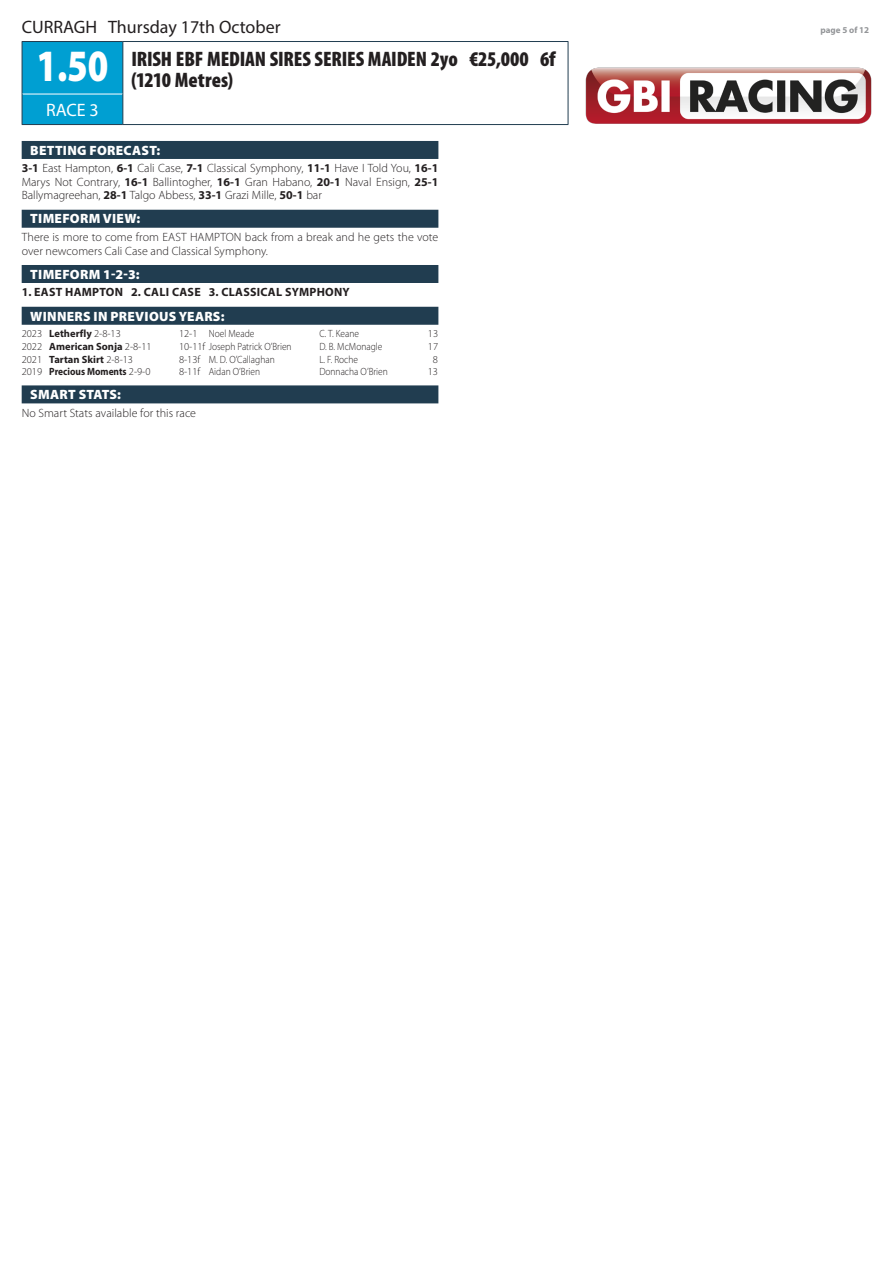
<style>
.page{position:relative;width:893px;height:1263px;background:#fff}
.page>*{position:absolute;margin:0;border:0;box-sizing:border-box;transform-origin:0 0}
.RaceTime{font:900 45px "Myriad Pro";color:#fff;scale:.8 1}
.RaceTitle{font:900 condensed 21px/21px "Myriad Pro";letter-spacing:-.01em;color:#231f20}
.CourseDate{font:18px "Myriad Pro";color:#231f20}
.RaceNumber{font:18px "Myriad Pro";color:#fff}
.SubHead{font:900 13.5px "Myriad Pro";letter-spacing:.02em;color:#fff}
.Betting{font:300 12px/13.5px "Myriad Pro";color:#231f20;text-align:justify}
.TFView{font:300 12px/13.5px "Myriad Pro";letter-spacing:.005em;color:#231f20}
.Timeform123{font:700 12px "Myriad Pro";letter-spacing:.02em;color:#231f20}
.BlankSmartStats{font:300 12px "Myriad Pro";letter-spacing:.005em;color:#231f20}
.PreviousWinners{font:300 10.5px "Myriad Pro";color:#231f20}
.PreviousWinners-2{font:300 10.5px "Myriad Pro";color:#231f20;scale:.9 1}
.PreviousWinners-3{font:700 10.5px "Myriad Pro";color:#231f20}
.PreviousWinners-4{font:700 10.5px "Myriad Pro";color:#231f20;scale:.9 1}
.t1{font:700 9px "Myriad Pro";color:#939598}
.s1{font-weight:700}
.s2{font-weight:300}
</style>
<div class="page">
<img style="left:585px;top:67px;width:287px;height:57px">
<div style="left:22px;top:141px;width:416px;height:18px;background:#213d50"></div>
<div style="left:22px;top:210px;width:416px;height:18px;background:#213d50"></div>
<div style="left:22px;top:265px;width:416px;height:18px;background:#213d50"></div>
<div style="left:22px;top:307px;width:416px;height:18px;background:#213d50"></div>
<div style="left:22px;top:385px;width:416px;height:18px;background:#213d50"></div>
<div style="left:23px;top:42px;width:99px;height:82px;background:#009fd2"></div>
<hr style="left:22px;top:41px;width:101px;height:1px;background:#213d50">
<hr style="left:22px;top:42px;width:1px;height:52px;background:#213d50">
<hr style="left:123px;top:41px;width:445px;height:1px;background:#213d50">
<hr style="left:122px;top:42px;width:1px;height:52px;background:#213d50">
<hr style="left:568px;top:42px;width:1px;height:52px;background:#213d50">
<hr style="left:568px;top:94px;width:1px;height:30px;background:#213d50">
<hr style="left:123px;top:124px;width:445px;height:1px;background:#213d50">
<hr style="left:22px;top:94px;width:100px;height:1px;background:#fff">
<hr style="left:22px;top:94px;width:1px;height:30px;background:#213d50">
<hr style="left:122px;top:94px;width:1px;height:30px;background:#213d50">
<hr style="left:22px;top:124px;width:101px;height:1px;background:#213d50">
<p class="CourseDate" style="left:22px;top:15px;width:260px">CURRAGH Thursday 17th October</p>
<p class="RaceTime" style="left:36px;top:36px;width:92px">1.50</p>
<p class="RaceTitle" style="left:131px;top:48px;width:426px">IRISH EBF MEDIAN SIRES SERIES MAIDEN 2yo €25,000 6f (1210 Metres)</p>
<p class="RaceNumber" style="left:46px;top:99px;width:54px">RACE 3</p>
<p class="SubHead" style="left:30px;top:141px;width:132px">BETTING FORECAST:</p>
<p class="Betting" style="left:22px;top:162px;width:418px"><span class="s1">3-1</span> East Hampton, <span class="s1">6-1</span> Cali Case, <span class="s1">7-1</span> Classical Symphony, <span class="s1">11-1</span> Have I Told You, <span class="s1">16-1<br></span>Marys Not Contrary, <span class="s1">16-1</span> Ballintogher, <span class="s1">16-1</span> Gran Habano, <span class="s1">20-1</span> Naval Ensign, <span class="s1">25-1<br></span>Ballymagreehan, <span class="s1">28-1</span> Talgo Abbess, <span class="s1">33-1</span> Grazi Mille, <span class="s1">50-1</span> bar</p>
<p class="SubHead" style="left:30px;top:210px;width:111px">TIMEFORM VIEW:</p>
<p class="TFView" style="left:22px;top:230px;width:418px">There is more to come from EAST HAMPTON back from a break and he gets the vote over newcomers Cali Case and Classical Symphony.</p>
<p class="SubHead" style="left:30px;top:265px;width:111px">TIMEFORM 1-2-3:</p>
<p class="Timeform123" style="left:22px;top:285px;width:329px">1. EAST HAMPTON 2. CALI CASE 3. CLASSICAL SYMPHONY</p>
<p class="SubHead" style="left:30px;top:307px;width:196px">WINNERS IN PREVIOUS YEARS:</p>
<p class="PreviousWinners" style="left:22px;top:328px;width:101px">2023 <span class="s1">Letherfly</span> 2-8-13</p>
<p class="PreviousWinners" style="left:179px;top:328px;width:77px">12-1 Noel Meade</p>
<p class="PreviousWinners-2" style="left:319px;top:328px;width:46px">C. T. Keane</p>
<p class="PreviousWinners" style="left:428px;top:328px;width:12px">13</p>
<p class="PreviousWinners-3" style="left:22px;top:340px;width:131px"><span class="s2">2022</span> American Sonja <span class="s2">2-8-11</span></p>
<p class="PreviousWinners" style="left:179px;top:340px;width:114px">10-11f Joseph Patrick O’Brien</p>
<p class="PreviousWinners-2" style="left:319px;top:340px;width:72px">D. B. McMonagle</p>
<p class="PreviousWinners" style="left:428px;top:340px;width:12px">17</p>
<p class="PreviousWinners-3" style="left:22px;top:352px;width:113px"><span class="s2">2021</span> Tartan Skirt <span class="s2">2-8-13</span></p>
<p class="PreviousWinners" style="left:179px;top:353px;width:97px">8-13f M. D. O’Callaghan</p>
<p class="PreviousWinners-2" style="left:319px;top:353px;width:45px">L. F. Roche</p>
<p class="PreviousWinners" style="left:433px;top:353px;width:7px">8</p>
<p class="PreviousWinners-4" style="left:22px;top:365px;width:145px"><span class="s2">2019</span> Precious Moments <span class="s2">2-9-0</span></p>
<p class="PreviousWinners" style="left:179px;top:365px;width:83px">8-11f Aidan O’Brien</p>
<p class="PreviousWinners-2" style="left:319px;top:365px;width:78px">Donnacha O’Brien</p>
<p class="PreviousWinners" style="left:428px;top:365px;width:12px">13</p>
<p class="SubHead" style="left:30px;top:386px;width:92px">SMART STATS:</p>
<p class="BlankSmartStats" style="left:22px;top:406px;width:176px">No Smart Stats available for this race</p>
<p class="t1" style="left:820px;top:24px;width:50px">page 5 of 12</p>
</div>
